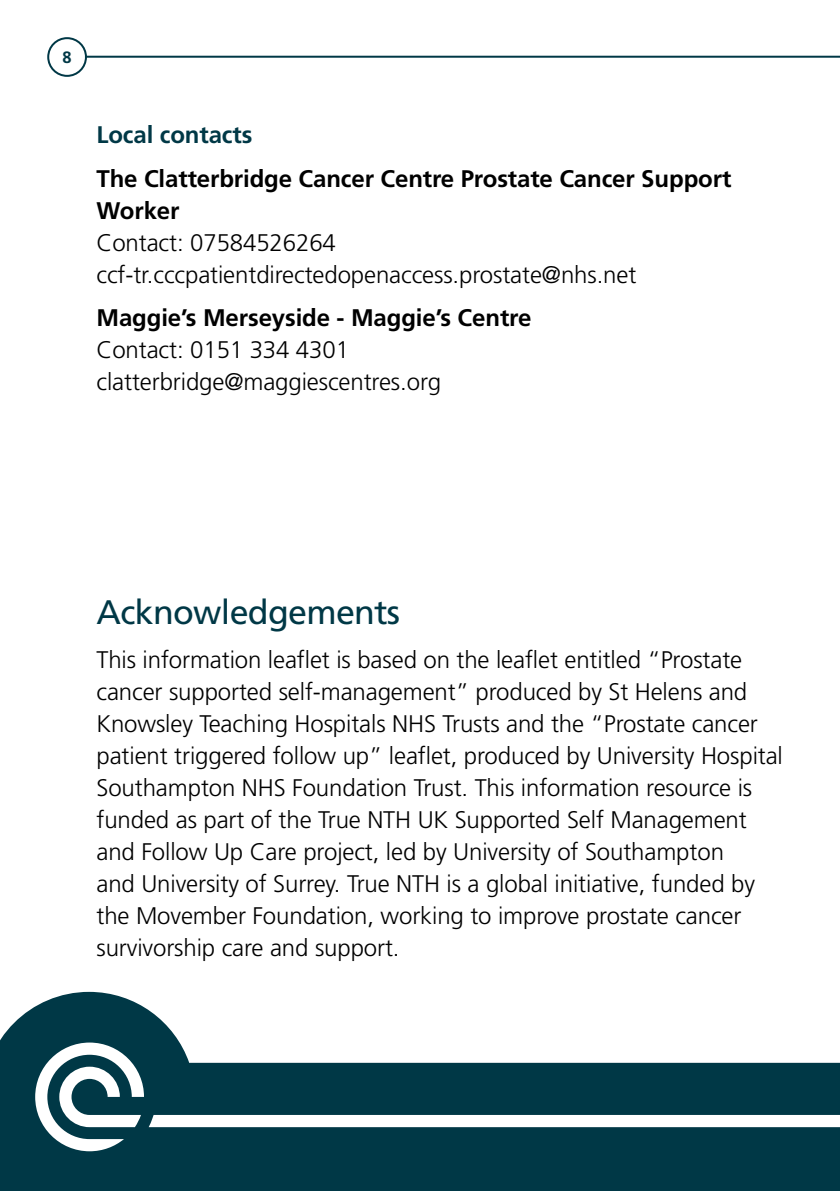
<style>
.page{position:relative;width:840px;height:1191px;background:#fff}
.page>*{position:absolute;margin:0;border:0;box-sizing:border-box;transform-origin:0 0}
.t1{font:34px "Frutiger";letter-spacing:-.02em;color:#003846}
.t2{font:300 24px/32px "Frutiger";letter-spacing:-.005em;color:#000}
.t3{font:700 24px/32px "Frutiger";letter-spacing:-.005em;color:#000}
.t4{font:700 24px "Frutiger";letter-spacing:-.005em;color:#003846}
.t5{font:700 16.4px "Frutiger";color:#003846}
</style>
<div class="page">
<svg style="left:0;top:992px;width:839px;height:199px;fill:#003846"></svg>
<hr style="left:67px;top:56px;width:772px;height:2px;background:#003846">
<div style="left:48px;top:38px;width:38px;height:38px;background:#fff;border-radius:50%"></div>
<div style="left:47px;top:37px;width:40px;height:40px;border:2px solid #003846;border-radius:50%"></div>
<svg style="left:35px;top:1042px;width:804px;height:109px"></svg>
<p class="t5" style="left:62px;top:48px;width:11px">8</p>
<p class="t4" style="left:96px;top:121px;width:157px">Local contacts</p>
<p class="t3" style="left:96px;top:162px;width:636px">The Clatterbridge Cancer Centre Prostate Cancer Support<br>Worker</p>
<p class="t2" style="left:96px;top:226px;width:541px">Contact: 07584526264 ccf-tr.cccpatientdirectedopenaccess.prostate@nhs.net</p>
<p class="t3" style="left:96px;top:302px;width:436px">Maggie’s Merseyside - Maggie’s Centre</p>
<p class="t2" style="left:96px;top:334px;width:346px">Contact: 0151 334 4301 clatterbridge@maggiescentres.org</p>
<h1 class="t1" style="left:96px;top:592px;width:305px">Acknowledgements</h1>
<p class="t2" style="left:96px;top:643px;width:687px">This information leaflet is based on the leaflet entitled “Prostate cancer supported self-management” produced by St Helens and Knowsley Teaching Hospitals NHS Trusts and the “Prostate cancer patient triggered follow up” leaflet, produced by University Hospital Southampton NHS Foundation Trust. This information resource is funded as part of the True NTH UK Supported Self Management and Follow Up Care project, led by University of Southampton<br>and University of Surrey. True NTH is a global initiative, funded by the Movember Foundation, working to improve prostate cancer survivorship care and support.</p>
</div>
